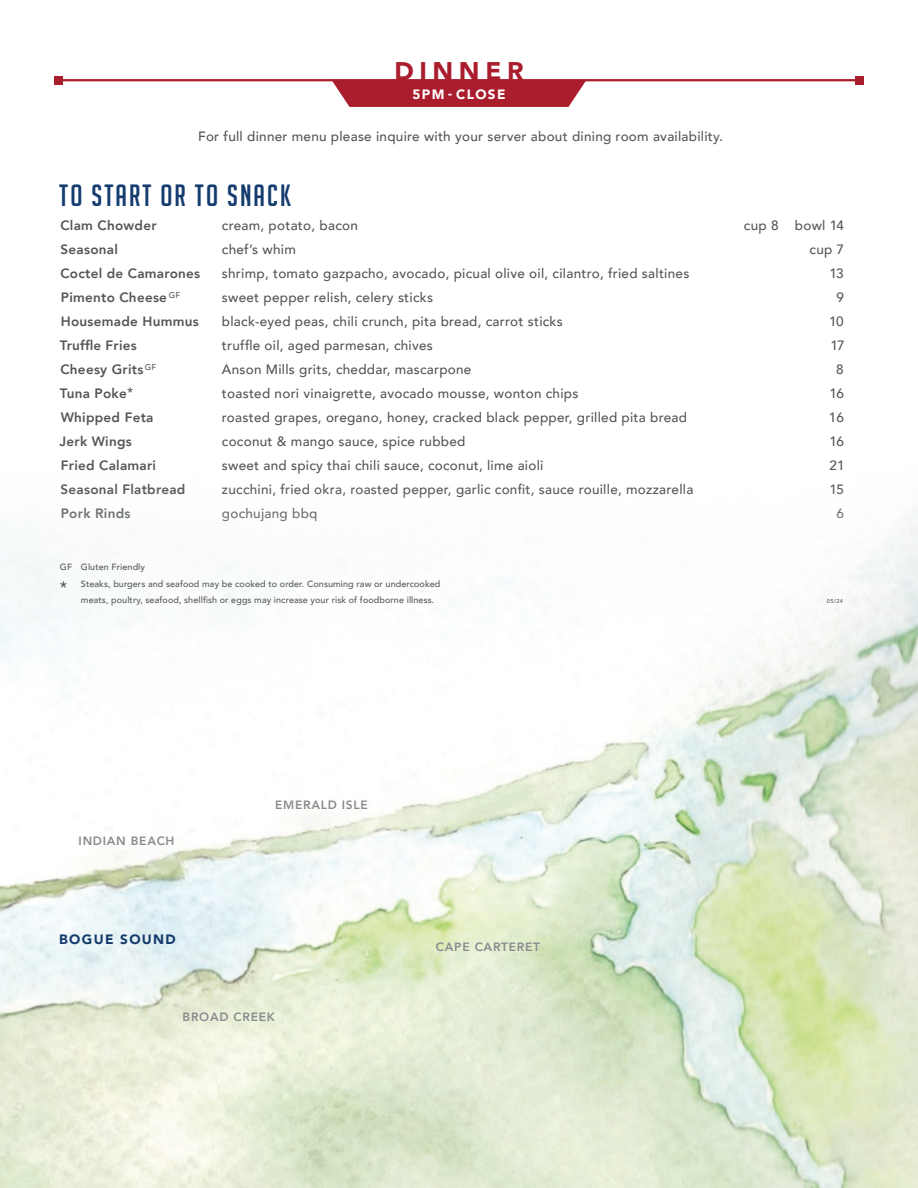
<style>
.page{position:relative;width:918px;height:1188px;background:#fff}
.page>*{position:absolute;margin:0;border:0;box-sizing:border-box;transform-origin:0 0}
.t1{font:30px "Big Noodle Titling";letter-spacing:.07em;color:#153c6e}
.t2{font:900 25.5px "Avenir";letter-spacing:.22em;color:#aa1d2d}
.t3{font:500 13.5px "Avenir";letter-spacing:.02em;color:#54565a}
.t4{font:800 13.5px "Avenir";letter-spacing:.02em;color:#54565a}
.t5{font:900 13.5px "Avenir";letter-spacing:.1em;color:#153c6e}
.t6{font:900 13.5px "Avenir";letter-spacing:.1em;color:#fff}
.t7{font:800 12px "Avenir";letter-spacing:.06em;color:#898b8e}
.t8{font:500 9px "Avenir";letter-spacing:.01em;color:#57585a}
.t9{font:500 5.7px "Avenir";color:#54565a}
.s1{font-weight:500}
.s2{font-size:16.5px}
</style>
<div class="page">
<hr style="left:58px;top:79px;width:802px;height:2px;background:#aa1d2d">
<div style="left:54px;top:76px;width:9px;height:9px;background:#aa1d2d"></div>
<div style="left:855px;top:76px;width:9px;height:9px;background:#aa1d2d"></div>
<svg style="left:332px;top:81px;width:254px;height:26px;background:#b02d3c"></svg>
<img style="left:0;top:515px;width:918px;height:673px">
<h2 class="t2" style="left:394px;top:49px;width:131px">DINNER</h2>
<p class="t6" style="left:412px;top:83px;width:95px">5PM - CLOSE</p>
<p class="t3" style="left:198px;top:125px;width:526px">For full dinner menu please inquire with your server about dining room availability.</p>
<h1 class="t1" style="left:59px;top:180px;width:234px">TO START OR TO SNACK</h1>
<p class="t4" style="left:60px;top:215px;width:98px">Clam Chowder</p>
<p class="t3" style="left:222px;top:214px;width:137px">cream, potato, bacon</p>
<p class="t3" style="left:744px;top:214px;width:102px">cup 8 bowl 14</p>
<p class="t4" style="left:61px;top:239px;width:59px">Seasonal</p>
<p class="t3" style="left:222px;top:238px;width:75px">chef’s whim</p>
<p class="t3" style="left:810px;top:238px;width:36px">cup 7</p>
<p class="t4" style="left:60px;top:263px;width:141px">Coctel de Camarones</p>
<p class="t3" style="left:222px;top:262px;width:469px">shrimp, tomato gazpacho, avocado, picual olive oil, cilantro, fried saltines</p>
<p class="t3" style="left:830px;top:262px;width:16px">13</p>
<p class="t4" style="left:61px;top:287px;width:121px">Pimento Cheese <sup>GF</sup></p>
<p class="t3" style="left:222px;top:286px;width:213px">sweet pepper relish, celery sticks</p>
<p class="t3" style="left:837px;top:286px;width:9px">9</p>
<p class="t4" style="left:61px;top:311px;width:140px">Housemade Hummus</p>
<p class="t3" style="left:222px;top:310px;width:342px">black-eyed peas, chili crunch, pita bread, carrot sticks</p>
<p class="t3" style="left:829px;top:310px;width:16px">10</p>
<p class="t4" style="left:60px;top:335px;width:78px">Truffle Fries</p>
<p class="t3" style="left:222px;top:334px;width:212px">truffle oil, aged parmesan, chives</p>
<p class="t3" style="left:830px;top:334px;width:16px">17</p>
<p class="t4" style="left:60px;top:359px;width:97px">Cheesy Grits <sup>GF</sup></p>
<p class="t3" style="left:222px;top:358px;width:251px">Anson Mills grits, cheddar, mascarpone</p>
<p class="t3" style="left:836px;top:358px;width:9px">8</p>
<p class="t4" style="left:60px;top:383px;width:75px">Tuna Poke<span class="s1">*</span></p>
<p class="t3" style="left:222px;top:382px;width:358px">toasted nori vinaigrette, avocado mousse, wonton chips</p>
<p class="t3" style="left:830px;top:382px;width:16px">16</p>
<p class="t4" style="left:61px;top:407px;width:94px">Whipped Feta</p>
<p class="t3" style="left:222px;top:406px;width:467px">roasted grapes, oregano, honey, cracked black pepper, grilled pita bread</p>
<p class="t3" style="left:829px;top:406px;width:17px">16</p>
<p class="t4" style="left:59px;top:431px;width:74px">Jerk Wings</p>
<p class="t3" style="left:222px;top:430px;width:245px">coconut &amp; mango sauce, spice rubbed</p>
<p class="t3" style="left:830px;top:430px;width:16px">16</p>
<p class="t4" style="left:61px;top:455px;width:97px">Fried Calamari</p>
<p class="t3" style="left:222px;top:454px;width:323px">sweet and spicy thai chili sauce, coconut, lime aioli</p>
<p class="t3" style="left:830px;top:454px;width:17px">21</p>
<p class="t4" style="left:61px;top:479px;width:126px">Seasonal Flatbread</p>
<p class="t3" style="left:222px;top:478px;width:473px">zucchini, fried okra, roasted pepper, garlic confit, sauce rouille, mozzarella</p>
<p class="t3" style="left:830px;top:478px;width:16px">15</p>
<p class="t4" style="left:61px;top:503px;width:71px">Pork Rinds</p>
<p class="t3" style="left:222px;top:502px;width:97px">gochujang bbq</p>
<p class="t3" style="left:837px;top:502px;width:9px">6</p>
<p class="t8" style="left:60px;top:559px;width:87px">GF Gluten Friendly</p>
<p class="t8" style="left:60px;top:576px;width:382px"><span class="s2">*</span> Steaks, burgers and seafood may be cooked to order. Consuming raw or undercooked</p>
<p class="t8" style="left:81px;top:592px;width:355px">meats, poultry, seafood, shellfish or eggs may increase your risk of foodborne illness.</p>
<p class="t9" style="left:827px;top:596px;width:18px">05/24</p>
<p class="t7" style="left:79px;top:831px;width:97px">INDIAN BEACH</p>
<p class="t7" style="left:275px;top:796px;width:94px">EMERALD ISLE</p>
<p class="t5" style="left:59px;top:927px;width:118px">BOGUE SOUND</p>
<p class="t7" style="left:183px;top:1008px;width:94px">BROAD CREEK</p>
<p class="t7" style="left:436px;top:937px;width:105px">CAPE CARTERET</p>
</div>
